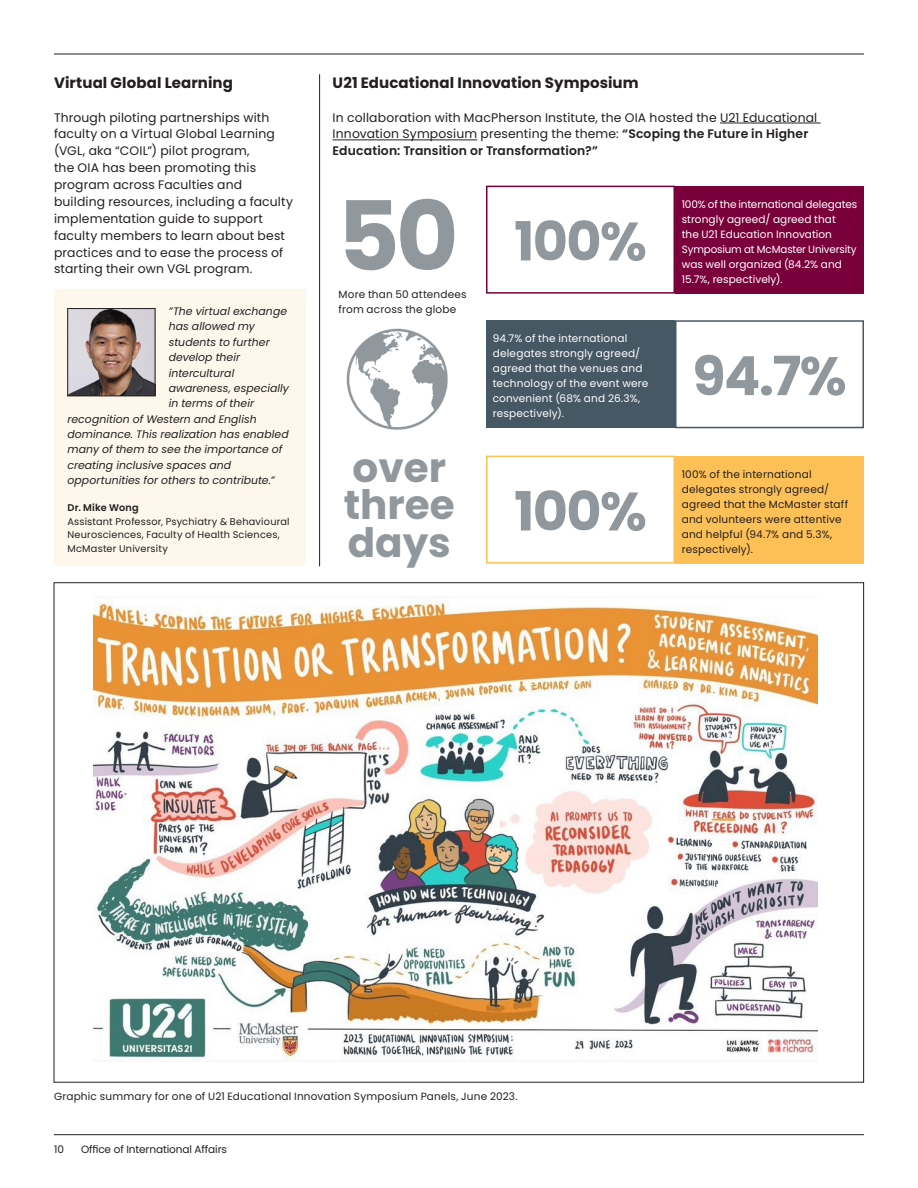
<style>
.page{position:relative;width:918px;height:1188px;background:#fff}
.page>*{position:absolute;margin:0;border:0;box-sizing:border-box;transform-origin:0 0}
.t1{font:700 96px "Poppins";color:#90979d}
.t2{font:700 54px "Poppins";letter-spacing:-.03em;color:#90979d}
.t3{font:700 40.5px/37.5px "Poppins";color:#90979d}
.t4{font:700 15px "Poppins";letter-spacing:.005em;color:#231f20}
.P1{font:12.3px/16.8px "Poppins";letter-spacing:.01em;color:#231f20}
.Testimonial{font:italic 10.8px "Poppins";letter-spacing:.005em;color:#231f20}
.Cutline{font:10.5px/15px "Poppins";letter-spacing:.01em;color:#fff}
.Cutline-2{font:10.5px/15px "Poppins";letter-spacing:.02em;color:#231f20}
.Cutline-3{font:10.5px "Poppins";letter-spacing:-.01em;color:#231f20}
.Testimonial_authors{font:9.75px/13.5px "Poppins";letter-spacing:.02em;color:#231f20}
.s1{font-weight:600}
</style>
<div class="page">
<hr style="left:319px;top:74px;width:1px;height:492px;background:#231f20">
<div style="left:54px;top:289px;width:252px;height:277px;background:#fef7ec"></div>
<img style="left:70px;top:310px;width:83px;height:84px">
<div style="left:68px;top:308px;width:87px;height:88px;border:1px solid #231f20"></div>
<hr style="left:720px;top:123px;width:101px;height:1px;background:#231f20">
<hr style="left:333px;top:140px;width:144px;height:1px;background:#231f20">
<div style="left:486px;top:186px;width:189px;height:108px;border:2px solid #7a003b"></div>
<div style="left:675px;top:186px;width:189px;height:108px;background:#7a003b"></div>
<div style="left:675px;top:320px;width:189px;height:108px;border:2px solid #475865"></div>
<div style="left:486px;top:320px;width:189px;height:108px;background:#475865"></div>
<div style="left:486px;top:456px;width:189px;height:108px;border:2px solid #fdc056"></div>
<div style="left:675px;top:456px;width:189px;height:108px;background:#fdc056"></div>
<img style="left:94px;top:597px;width:724px;height:462px">
<svg style="left:346px;top:328px;width:102px;height:102px"></svg>
<hr style="left:54px;top:54px;width:810px;height:1px;background:#231f20">
<hr style="left:54px;top:1134px;width:810px;height:1px;background:#231f20">
<h3 class="t4" style="left:54px;top:74px;width:181px">Virtual Global Learning</h3>
<p class="P1" style="left:54px;top:109px;width:241px">Through piloting partnerships with faculty on a Virtual Global Learning (VGL, aka “COIL”) pilot program,<br>the OIA has been promoting this program across Faculties and building resources, including a faculty implementation guide to support faculty members to learn about best practices and to ease the process of starting their own VGL program.</p>
<p class="Testimonial" style="left:169px;top:305px;width:120px">”The virtual exchange</p>
<p class="Testimonial" style="left:169px;top:320px;width:88px">has allowed my</p>
<p class="Testimonial" style="left:169px;top:336px;width:102px">students to further</p>
<p class="Testimonial" style="left:169px;top:351px;width:73px">develop their</p>
<p class="Testimonial" style="left:169px;top:367px;width:67px">intercultural</p>
<p class="Testimonial" style="left:169px;top:382px;width:122px">awareness, especially</p>
<p class="Testimonial" style="left:169px;top:397px;width:87px">in terms of their</p>
<p class="Testimonial" style="left:68px;top:413px;width:191px">recognition of Western and English</p>
<p class="Testimonial" style="left:68px;top:428px;width:223px">dominance. This realization has enabled</p>
<p class="Testimonial" style="left:68px;top:443px;width:217px">many of them to see the importance of</p>
<p class="Testimonial" style="left:68px;top:459px;width:165px">creating inclusive spaces and</p>
<p class="Testimonial" style="left:68px;top:474px;width:209px">opportunities for others to contribute.”</p>
<p class="Testimonial_authors" style="left:68px;top:501px;width:224px"><span class="s1">Dr. Mike Wong<br></span>Assistant Professor, Psychiatry &amp; Behavioural<br>Neurosciences, Faculty of Health Sciences,<br>McMaster University</p>
<h3 class="t4" style="left:333px;top:74px;width:308px">U21 Educational Innovation Symposium</h3>
<p class="P1" style="left:333px;top:109px;width:486px">In collaboration with MacPherson Institute, the OIA hosted the U21 Educational<br>Innovation Symposium presenting the theme: <span class="s1">“Scoping the Future in Higher<br>Education: Transition or Transformation?”</span></p>
<h1 class="t1" style="left:337px;top:181px;width:123px">50</h1>
<p class="Cutline-2" style="left:339px;top:287px;width:130px">More than 50 attendees from across the globe</p>
<h3 class="t3" style="left:344px;top:449px;width:112px">over three days</h3>
<p class="t2" style="left:514px;top:210px;width:134px">100%</p>
<p class="Cutline" style="left:493px;top:331px;width:157px">94.7% of the international delegates strongly agreed/ agreed that the venues and technology of the event were convenient (68% and 26.3%, respectively).</p>
<p class="t2" style="left:514px;top:480px;width:134px">100%</p>
<p class="Cutline" style="left:682px;top:197px;width:177px">100% of the international delegates strongly agreed/ agreed that<br>the U21 Education Innovation<br>Symposium at McMaster University was well organized (84.2% and<br>15.7%, respectively).</p>
<p class="t2" style="left:692px;top:345px;width:156px">94.7%</p>
<p class="Cutline-2" style="left:682px;top:467px;width:168px">100% of the international delegates strongly agreed/ agreed that the McMaster staff and volunteers were attentive and helpful (94.7% and 5.3%, respectively).</p>
<p class="Cutline-2" style="left:54px;top:1089px;width:465px">Graphic summary for one of U21 Educational Innovation Symposium Panels, June 2023.</p>
<p class="Cutline-2" style="left:54px;top:1142px;width:12px">10</p>
<p class="Cutline-3" style="left:81px;top:1143px;width:148px">Office of International Affairs</p>
</div>
